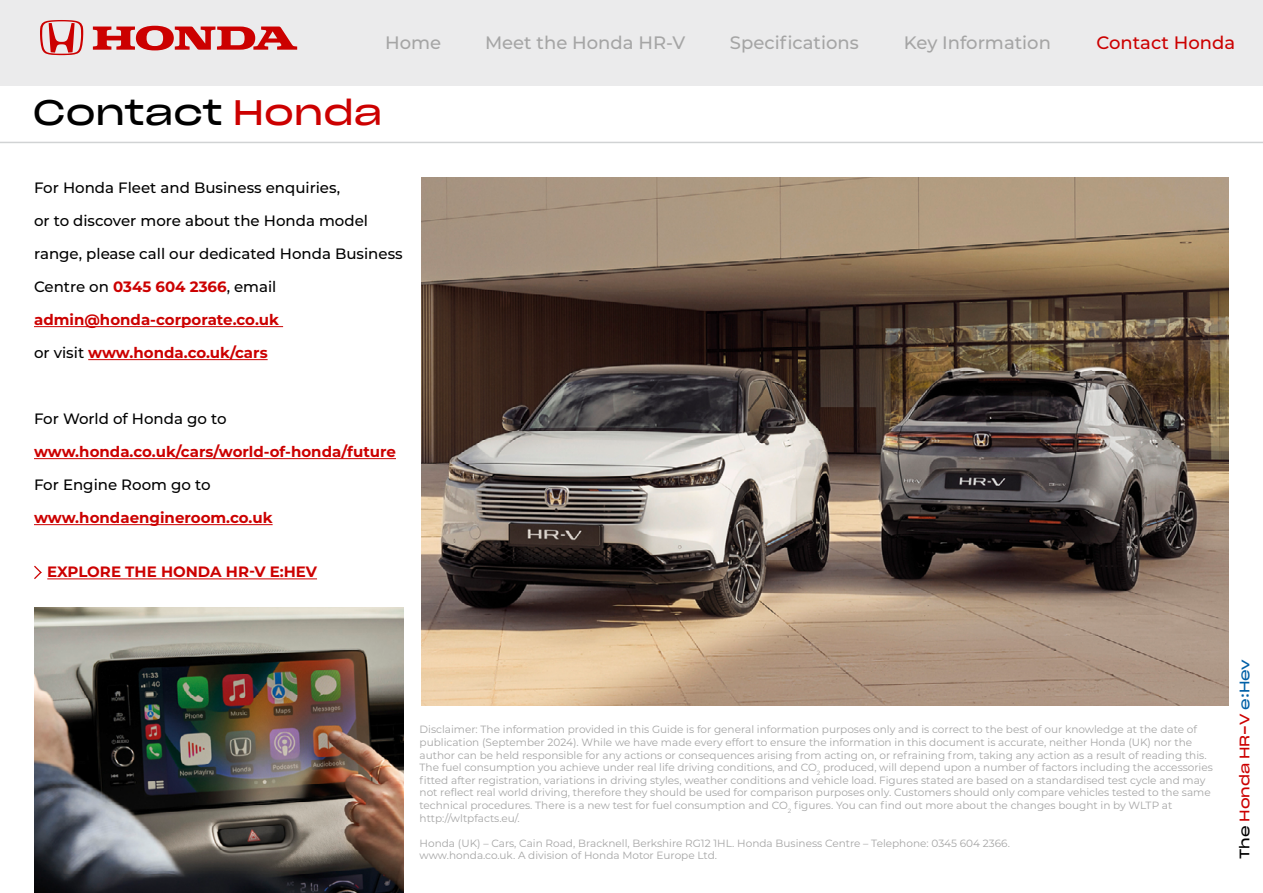
<style>
.page{position:relative;width:1263px;height:893px;background:#fff}
.page>*{position:absolute;margin:0;border:0;box-sizing:border-box;transform-origin:0 0}
.t1{font:34.5px "Sharp Grotesk Book 25";color:#000}
.t2{font:500 18px "Montserrat";color:#a5a5a5}
.t3{font:500 18px "Montserrat";color:#c00}
.t4{font:500 15px "Montserrat";color:#000}
.t5{font:700 15px "Montserrat";color:#c00}
.t6{font:13.5px "Sharp Grotesk Book 25";color:#c00}
.t7{font:10.5px/12.6px "Montserrat";color:#a5a5a5}
.s1{color:#c00}
.s2{font-weight:700;color:#c00}
.s3{font-weight:500;color:#000}
.s4{color:#000}
.s5{color:#0060a7}
</style>
<div class="page">
<div style="left:0;top:0;width:1263px;height:85px;background:#ebebec"></div>
<svg style="left:93px;top:26px;width:204px;height:24px"></svg>
<svg style="left:40px;top:20px;width:43px;height:35px"></svg>
<img style="left:421px;top:177px;width:808px;height:529px">
<img style="left:34px;top:607px;width:370px;height:286px">
<hr style="left:0;top:142px;width:1263px;height:1px;background:#d1d3d4">
<hr style="left:34px;top:326px;width:249px;height:1px;background:#c00">
<hr style="left:88px;top:359px;width:180px;height:1px;background:#c00">
<hr style="left:34px;top:458px;width:362px;height:1px;background:#c00">
<hr style="left:34px;top:524px;width:239px;height:1px;background:#c00">
<hr style="left:47px;top:578px;width:270px;height:1px;background:#c00">
<svg style="left:34px;top:566px;width:8px;height:13px"></svg>
<h2 class="t2" style="left:385px;top:30px;width:58px">Home</h2>
<h2 class="t2" style="left:485px;top:30px;width:202px">Meet the Honda HR-V</h2>
<h2 class="t2" style="left:730px;top:30px;width:130px">Specifications</h2>
<h2 class="t2" style="left:904px;top:30px;width:148px">Key Information</h2>
<h2 class="t3" style="left:1096px;top:30px;width:140px">Contact Honda</h2>
<h1 class="t1" style="left:33px;top:83px;width:351px">Contact <span class="s1">Honda</span></h1>
<h3 class="t4" style="left:34px;top:177px;width:308px">For Honda Fleet and Business enquiries,</h3>
<h3 class="t4" style="left:34px;top:210px;width:336px">or to discover more about the Honda model</h3>
<h3 class="t4" style="left:34px;top:243px;width:370px">range, please call our dedicated Honda Business</h3>
<h3 class="t4" style="left:34px;top:276px;width:244px">Centre on <span class="s2">0345 604 2366</span>, email</h3>
<h3 class="t5" style="left:34px;top:309px;width:247px">admin@honda-corporate.co.uk</h3>
<h3 class="t5" style="left:34px;top:342px;width:235px"><span class="s3">or visit</span> www.honda.co.uk/cars</h3>
<h3 class="t4" style="left:34px;top:408px;width:194px">For World of Honda go to</h3>
<h3 class="t5" style="left:34px;top:441px;width:363px">www.honda.co.uk/cars/world-of-honda/future</h3>
<h3 class="t4" style="left:34px;top:474px;width:178px">For Engine Room go to</h3>
<h3 class="t5" style="left:34px;top:507px;width:240px">www.hondaengineroom.co.uk</h3>
<h3 class="t5" style="left:47px;top:561px;width:271px">EXPLORE THE HONDA HR-V E:HEV</h3>
<p class="t7" style="left:420px;top:723px;width:795px">Disclaimer: The information provided in this Guide is for general information purposes only and is correct to the best of our knowledge at the date of publication (September 2024). While we have made every effort to ensure the information in this document is accurate, neither Honda (UK) nor the author can be held responsible for any actions or consequences arising from acting on, or refraining from, taking any action as a result of reading this.<br>The fuel consumption you achieve under real life driving conditions, and CO<sub>2</sub> produced, will depend upon a number of factors including the accessories fitted after registration, variations in driving styles, weather conditions and vehicle load. Figures stated are based on a standardised test cycle and may not reflect real world driving, therefore they should be used for comparison purposes only. Customers should only compare vehicles tested to the same technical procedures. There is a new test for fuel consumption and CO<sub>2</sub> figures. You can find out more about the changes bought in by WLTP at http://wltpfacts.eu/.</p>
<p class="t7" style="left:420px;top:836px;width:592px">Honda (UK) – Cars, Cain Road, Bracknell, Berkshire RG12 1HL. Honda Business Centre – Telephone: 0345 604 2366. www.honda.co.uk. A division of Honda Motor Europe Ltd.</p>
<p class="t6" style="left:1233px;top:859px;width:201px;rotate:-90deg"><span class="s4">The</span> Honda HR-V <span class="s5">e:Hev</span></p>
</div>
